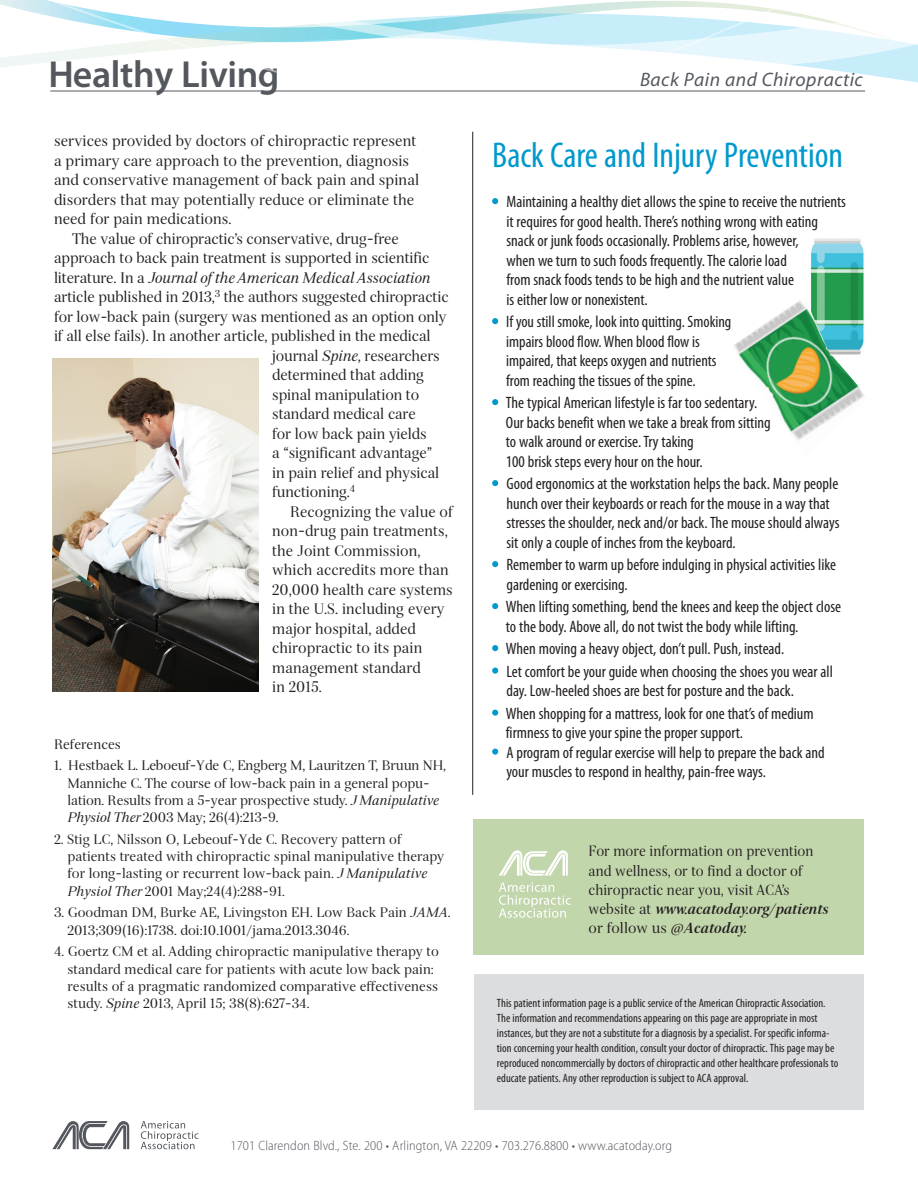
<style>
.page{position:relative;width:918px;height:1188px;background:#fff}
.page>*{position:absolute;margin:0;border:0;box-sizing:border-box;transform-origin:0 0}
.t1{font:600 37.8px "Myriad Pro";letter-spacing:-.01em;color:#54585e}
.SidebarHead1{font:condensed 36px "Myriad Pro";color:#0099cd}
.t2{font:italic 19.5px "Myriad Pro";letter-spacing:.025em;color:#54585e}
.SidebarText{font:condensed 16.5px/19.5px "Myriad Pro";color:#231f20}
.Main_body_text{font:15px/19.5px "Serif 72 Beta";color:#231f20}
.Main_body_text-2{font:italic 15px "Serif 72 Beta";letter-spacing:-.01em;color:#231f20}
.Main_body_text-3{font:14.55px/19.2px "Serif 72 Beta";color:#231f20;scale:.94 1}
.References{font:13.5px/17.2px "Serif 72 Beta";color:#231f20}
.t3{font:300 semi-condensed 13.5px "Myriad Pro";letter-spacing:.01em;color:#54585e}
.t4{font:condensed 12px/15px "Myriad Pro";color:#231f20}
.s1{font-style:normal}
.s2{font-style:italic}
.s3{font-weight:700;font-style:italic}
</style>
<div class="page">
<div style="left:474px;top:974px;width:390px;height:135px;background:#dcdddf"></div>
<div style="left:473px;top:819px;width:391px;height:135px;background:#c2d6ab"></div>
<svg style="left:499px;top:883px;width:72px;height:35px"></svg>
<svg style="left:499px;top:850px;width:69px;height:26px"></svg>
<svg style="left:0;top:0;width:865px;height:91px"></svg>
<svg style="left:278px;top:4px;width:640px;height:79px"></svg>
<hr style="left:50px;top:91px;width:815px;height:1px;background:#54585e">
<svg style="left:492px;top:198px;width:6px;height:6px"></svg>
<svg style="left:492px;top:318px;width:6px;height:6px"></svg>
<svg style="left:492px;top:399px;width:6px;height:6px"></svg>
<svg style="left:492px;top:480px;width:6px;height:6px"></svg>
<svg style="left:492px;top:561px;width:6px;height:6px"></svg>
<svg style="left:492px;top:603px;width:6px;height:6px"></svg>
<svg style="left:492px;top:645px;width:6px;height:6px"></svg>
<svg style="left:492px;top:668px;width:6px;height:6px"></svg>
<svg style="left:492px;top:710px;width:6px;height:6px"></svg>
<svg style="left:492px;top:749px;width:6px;height:6px"></svg>
<svg style="left:52px;top:1121px;width:77px;height:28px"></svg>
<svg style="left:141px;top:1121px;width:58px;height:28px"></svg>
<hr style="left:472px;top:132px;width:1px;height:663px;background:#231f20">
<img style="left:811px;top:238px;width:53px;height:59px">
<img style="left:734px;top:297px;width:130px;height:144px">
<img style="left:52px;top:359px;width:207px;height:332px">
<p class="t1" style="left:49px;top:50px;width:232px">Healthy Living</p>
<p class="Main_body_text" style="left:54px;top:131px;width:367px">services provided by doctors of chiropractic represent a primary care approach to the prevention, diagnosis and conservative management of back pain and spinal disorders that may potentially reduce or eliminate the need for pain medications.</p>
<p class="Main_body_text" style="left:72px;top:229px;width:328px">The value of chiropractic’s conservative, drug-free</p>
<p class="Main_body_text" style="left:54px;top:248px;width:377px">approach to back pain treatment is supported in scientific</p>
<p class="Main_body_text-2" style="left:54px;top:269px;width:378px"><span class="s1">literature. In a</span> Journal of the American Medical Association</p>
<p class="Main_body_text" style="left:54px;top:287px;width:396px">article published in 2013,<sup>3</sup> the authors suggested chiropractic</p>
<p class="Main_body_text" style="left:54px;top:307px;width:394px">for low-back pain (surgery was mentioned as an option only</p>
<p class="Main_body_text" style="left:54px;top:326px;width:378px">if all else fails). In another article, published in the medical</p>
<p class="Main_body_text" style="left:272px;top:346px;width:169px">journal <span class="s2">Spine</span>, researchers</p>
<p class="Main_body_text" style="left:272px;top:365px;width:153px">determined that adding</p>
<p class="Main_body_text" style="left:272px;top:385px;width:149px">spinal manipulation to</p>
<p class="Main_body_text" style="left:272px;top:404px;width:145px">standard medical care</p>
<p class="Main_body_text" style="left:272px;top:424px;width:156px">for low back pain yields</p>
<p class="Main_body_text" style="left:272px;top:443px;width:161px">a “significant advantage”</p>
<p class="Main_body_text" style="left:272px;top:463px;width:169px">in pain relief and physical</p>
<p class="Main_body_text" style="left:272px;top:482px;width:84px">functioning.<sup>4</sup></p>
<p class="Main_body_text" style="left:272px;top:502px;width:182px;text-indent:18px">Recognizing the value of non-drug pain treatments, the Joint Commission, which accredits more than<br>20,000 health care systems in the U.S. including every major hospital, added chiropractic to its pain management standard<br>in 2015.</p>
<p class="References" style="left:54px;top:735px;width:68px">References</p>
<p class="References" style="left:68px;top:757px;width:380px;text-indent:-14px">1. Hestbaek L. Leboeuf-Yde C, Engberg M, Lauritzen T, Bruun NH, Manniche C. The course of low-back pain in a general popu&shy;lation. Results from a 5-year prospective study. <span class="s2">J Manipulative Physiol Ther</span> 2003 May; 26(4):213-9.</p>
<p class="References" style="left:68px;top:830px;width:378px;text-indent:-14px">2. Stig LC, Nilsson O, Lebeouf-Yde C. Recovery pattern of patients treated with chiropractic spinal manipulative therapy for long-lasting or recurrent low-back pain. <span class="s2">J Manipulative Physiol Ther</span> 2001 May;24(4):288-91.</p>
<p class="References" style="left:68px;top:904px;width:385px;text-indent:-14px">3. Goodman DM, Burke AE, Livingston EH. Low Back Pain <span class="s2">JAMA</span>.<br>2013;309(16):1738. doi:10.1001/jama.2013.3046.</p>
<p class="References" style="left:68px;top:943px;width:373px;text-indent:-14px">4. Goertz CM et al. Adding chiropractic manipulative therapy to standard medical care for patients with acute low back pain: results of a pragmatic randomized comparative effectiveness study. <span class="s2">Spine</span> 2013, April 15; 38(8):627-34.</p>
<p class="t2" style="left:640px;top:67px;width:224px">Back Pain and Chiropractic</p>
<p class="SidebarHead1" style="left:492px;top:134px;width:352px">Back Care and Injury Prevention</p>
<p class="SidebarText" style="left:506px;top:192px;width:341px">Maintaining a healthy diet allows the spine to receive the nutrients it requires for good health. There’s nothing wrong with eating snack or junk foods occasionally. Problems arise, however,<br>when we turn to such foods frequently. The calorie load<br>from snack foods tends to be high and the nutrient value<br>is either low or nonexistent.</p>
<p class="SidebarText" style="left:506px;top:312px;width:227px">If you still smoke, look into quitting. Smoking impairs blood flow. When blood flow is impaired, that keeps oxygen and nutrients from reaching the tissues of the spine.</p>
<p class="SidebarText" style="left:506px;top:393px;width:266px">The typical American lifestyle is far too sedentary.<br>Our backs benefit when we take a break from sitting to walk around or exercise. Try taking<br>100 brisk steps every hour on the hour.</p>
<p class="SidebarText" style="left:506px;top:474px;width:335px">Good ergonomics at the workstation helps the back. Many people hunch over their keyboards or reach for the mouse in a way that stresses the shoulder, neck and/or back. The mouse should always sit only a couple of inches from the keyboard.</p>
<p class="SidebarText" style="left:506px;top:555px;width:331px">Remember to warm up before indulging in physical activities like gardening or exercising.</p>
<p class="SidebarText" style="left:506px;top:597px;width:337px">When lifting something, bend the knees and keep the object close to the body. Above all, do not twist the body while lifting.</p>
<p class="SidebarText" style="left:506px;top:639px;width:280px">When moving a heavy object, don’t pull. Push, instead.</p>
<p class="SidebarText" style="left:506px;top:661px;width:328px">Let comfort be your guide when choosing the shoes you wear all day. Low-heeled shoes are best for posture and the back.</p>
<p class="SidebarText" style="left:506px;top:703px;width:309px">When shopping for a mattress, look for one that’s of medium firmness to give your spine the proper support.</p>
<p class="SidebarText" style="left:506px;top:742px;width:320px">A program of regular exercise will help to prepare the back and your muscles to respond in healthy, pain-free ways.</p>
<p class="Main_body_text-3" style="left:589px;top:842px;width:257px">For more information on prevention and wellness, or to find a doctor of chiropractic near you, visit ACA’s website at <span class="s3">www.acatoday.org/patients </span>or follow us <span class="s3">@Acatoday.</span></p>
<p class="t4" style="left:497px;top:995px;width:343px">This patient information page is a public service of the American Chiropractic Association.<br>The information and recommendations appearing on this page are appropriate in most instances, but they are not a substitute for a diagnosis by a specialist. For specific informa&shy;tion concerning your health condition, consult your doctor of chiropractic. This page may be reproduced noncommercially by doctors of chiropractic and other healthcare professionals to educate patients. Any other reproduction is subject to ACA approval.</p>
<p class="t3" style="left:231px;top:1138px;width:443px">1701 Clarendon Blvd., Ste. 200 • Arlington, VA 22209 • 703.276.8800 • www.acatoday.org</p>
</div>
